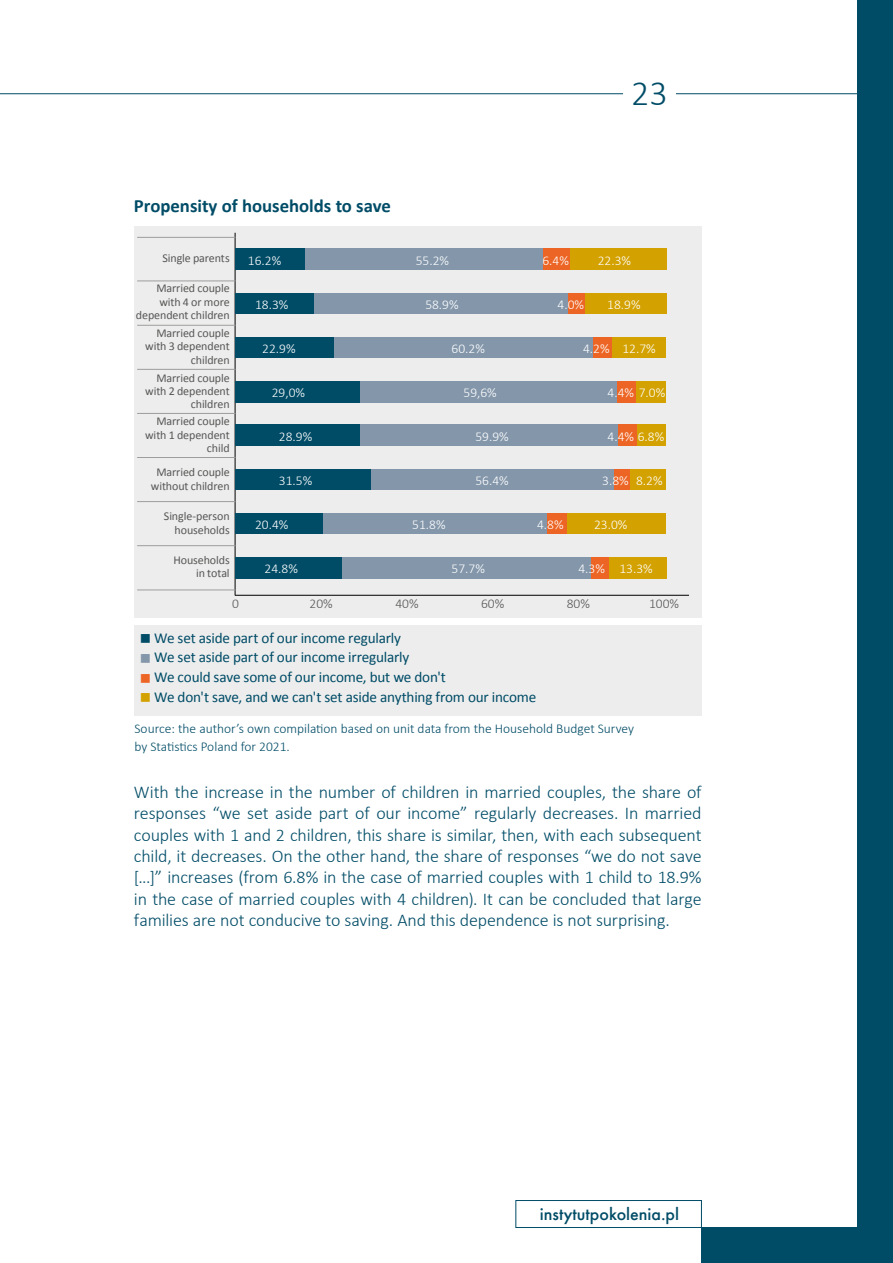
<style>
.page{position:relative;width:893px;height:1263px;background:#fff}
.page>*{position:absolute;margin:0;border:0;box-sizing:border-box;transform-origin:0 0}
.t1{font:300 36px "Calibri";color:#004c67}
.t2{font:700 18.75px "Calibri";color:#004c67}
.t3{font:300 18px/21.3px "Calibri";letter-spacing:-.005em;color:#004c67;text-align:justify}
.t4{font:500 18px "Futura PT";color:#004c67}
.t5{font:15.15px "Calibri";letter-spacing:-.01em;color:#004c67}
.t6{font:300 13.5px "Calibri";color:#fff}
.t7{font:300 13.5px/18px "Calibri";color:#004c67}
.t8{font:300 13.5px "Calibri";color:#575756}
.t9{font:12px/13.5px "Calibri";letter-spacing:-.01em;color:#575756;text-align:right}
.s1{color:#8396aa}
.s2{color:#ec6525}
.s3{color:#d3a100}
</style>
<div class="page">
<div style="left:857px;top:0;width:36px;height:1263px;background:#004c67"></div>
<div style="left:702px;top:1227px;width:191px;height:36px;background:#004c67"></div>
<hr style="left:0;top:93px;width:893px;height:1px;background:#004c67">
<div style="left:623px;top:64px;width:52px;height:56px;background:#fff"></div>
<div style="left:516px;top:1200px;width:186px;height:28px;border:1px solid #004c67"></div>
<div style="left:135px;top:226px;width:567px;height:391px;background:#ededed"></div>
<div style="left:135px;top:625px;width:567px;height:90px;background:#ededed"></div>
<hr style="left:235px;top:595px;width:454px;height:1px;background:#000">
<hr style="left:235px;top:233px;width:1px;height:362px;background:#000">
<hr style="left:137px;top:281px;width:99px;height:1px;background:#9d9d9c">
<hr style="left:137px;top:325px;width:99px;height:1px;background:#9d9d9c">
<hr style="left:137px;top:369px;width:99px;height:1px;background:#9d9d9c">
<hr style="left:137px;top:413px;width:99px;height:1px;background:#9d9d9c">
<hr style="left:137px;top:457px;width:99px;height:1px;background:#9d9d9c">
<hr style="left:137px;top:501px;width:99px;height:1px;background:#9d9d9c">
<hr style="left:137px;top:545px;width:99px;height:1px;background:#9d9d9c">
<hr style="left:137px;top:590px;width:99px;height:1px;background:#9d9d9c">
<hr style="left:137px;top:237px;width:99px;height:1px;background:#9d9d9c">
<div style="left:570px;top:249px;width:96px;height:21px;background:#d3a100"></div>
<div style="left:543px;top:249px;width:27px;height:21px;background:#ec6525"></div>
<div style="left:305px;top:249px;width:238px;height:21px;background:#8396aa"></div>
<div style="left:235px;top:249px;width:70px;height:21px;background:#004c67"></div>
<div style="left:585px;top:293px;width:81px;height:21px;background:#d3a100"></div>
<div style="left:568px;top:293px;width:17px;height:21px;background:#ec6525"></div>
<div style="left:314px;top:293px;width:254px;height:21px;background:#8396aa"></div>
<div style="left:235px;top:293px;width:79px;height:21px;background:#004c67"></div>
<div style="left:611px;top:337px;width:55px;height:21px;background:#d3a100"></div>
<div style="left:593px;top:337px;width:18px;height:21px;background:#ec6525"></div>
<div style="left:334px;top:337px;width:259px;height:21px;background:#8396aa"></div>
<div style="left:235px;top:337px;width:99px;height:21px;background:#004c67"></div>
<div style="left:636px;top:381px;width:30px;height:21px;background:#d3a100"></div>
<div style="left:617px;top:381px;width:19px;height:21px;background:#ec6525"></div>
<div style="left:360px;top:381px;width:257px;height:21px;background:#8396aa"></div>
<div style="left:235px;top:381px;width:125px;height:21px;background:#004c67"></div>
<div style="left:567px;top:513px;width:99px;height:21px;background:#d3a100"></div>
<div style="left:546px;top:513px;width:21px;height:21px;background:#ec6525"></div>
<div style="left:323px;top:513px;width:223px;height:21px;background:#8396aa"></div>
<div style="left:235px;top:513px;width:88px;height:21px;background:#004c67"></div>
<div style="left:609px;top:557px;width:57px;height:21px;background:#d3a100"></div>
<div style="left:590px;top:557px;width:19px;height:21px;background:#ec6525"></div>
<div style="left:342px;top:557px;width:248px;height:21px;background:#8396aa"></div>
<div style="left:235px;top:557px;width:107px;height:21px;background:#004c67"></div>
<div style="left:636px;top:425px;width:30px;height:21px;background:#d3a100"></div>
<div style="left:618px;top:425px;width:18px;height:21px;background:#ec6525"></div>
<div style="left:360px;top:425px;width:258px;height:21px;background:#8396aa"></div>
<div style="left:235px;top:425px;width:125px;height:21px;background:#004c67"></div>
<div style="left:630px;top:469px;width:35px;height:21px;background:#d3a100"></div>
<div style="left:614px;top:469px;width:16px;height:21px;background:#ec6525"></div>
<div style="left:371px;top:469px;width:243px;height:21px;background:#8396aa"></div>
<div style="left:235px;top:469px;width:136px;height:21px;background:#004c67"></div>
<p class="t2" style="left:134px;top:192px;width:258px">Propensity of households to save</p>
<h1 class="t1" style="left:631px;top:70px;width:38px">23</h1>
<p class="t9" style="left:162px;top:251px;width:69px">Single parents</p>
<p class="t9" style="left:136px;top:281px;width:95px">Married couple with 4 or more dependent children</p>
<p class="t9" style="left:145px;top:326px;width:86px">Married couple with 3 dependent children</p>
<p class="t9" style="left:145px;top:370px;width:86px">Married couple with 2 dependent children</p>
<p class="t9" style="left:145px;top:414px;width:86px">Married couple with 1 dependent child</p>
<p class="t9" style="left:151px;top:465px;width:80px;text-align:center">Married couple without children</p>
<p class="t9" style="left:164px;top:509px;width:67px">Single-person households</p>
<p class="t9" style="left:173px;top:552px;width:58px">Households in total</p>
<p class="t6" style="left:248px;top:252px;width:35px">16.2%</p>
<p class="t6" style="left:416px;top:252px;width:35px">55.2%</p>
<p class="t6" style="left:542px;top:252px;width:28px">6.4%</p>
<p class="t6" style="left:598px;top:252px;width:35px">22.3%</p>
<p class="t6" style="left:255px;top:296px;width:35px">18.3%</p>
<p class="t6" style="left:425px;top:296px;width:35px">58.9%</p>
<p class="t6" style="left:558px;top:296px;width:28px">4.0%</p>
<p class="t6" style="left:607px;top:296px;width:35px">18.9%</p>
<p class="t6" style="left:262px;top:340px;width:35px">22.9%</p>
<p class="t6" style="left:452px;top:340px;width:35px">60.2%</p>
<p class="t6" style="left:583px;top:340px;width:74px">4.2% 12.7%</p>
<p class="t6" style="left:272px;top:384px;width:35px">29,0%</p>
<p class="t6" style="left:463px;top:384px;width:35px">59,6%</p>
<p class="t6" style="left:608px;top:384px;width:59px">4.4% 7.0%</p>
<p class="t6" style="left:279px;top:428px;width:35px">28.9%</p>
<p class="t6" style="left:475px;top:428px;width:35px">59.9%</p>
<p class="t6" style="left:608px;top:428px;width:58px">4.4% 6.8%</p>
<p class="t6" style="left:279px;top:472px;width:35px">31.5%</p>
<p class="t6" style="left:475px;top:472px;width:35px">56.4%</p>
<p class="t6" style="left:602px;top:472px;width:62px">3.8% 8.2%</p>
<p class="t6" style="left:255px;top:516px;width:35px">20.4%</p>
<p class="t6" style="left:412px;top:516px;width:35px">51.8%</p>
<p class="t6" style="left:537px;top:516px;width:28px">4.8%</p>
<p class="t6" style="left:594px;top:516px;width:35px">23.0%</p>
<p class="t6" style="left:265px;top:560px;width:35px">24.8%</p>
<p class="t6" style="left:452px;top:560px;width:35px">57.7%</p>
<p class="t6" style="left:578px;top:560px;width:76px">4.3% 13.3%</p>
<p class="t8" style="left:232px;top:595px;width:8px">0</p>
<p class="t8" style="left:310px;top:595px;width:25px">20%</p>
<p class="t8" style="left:395px;top:595px;width:25px">40%</p>
<p class="t8" style="left:481px;top:595px;width:25px">60%</p>
<p class="t8" style="left:567px;top:595px;width:25px">80%</p>
<p class="t8" style="left:649px;top:595px;width:32px">100%</p>
<p class="t5" style="left:140px;top:628px;width:263px">■ We set aside part of our income regularly</p>
<p class="t5" style="left:140px;top:648px;width:271px"><span class="s1">■</span> We set aside part of our income irregularly</p>
<p class="t5" style="left:140px;top:667px;width:308px"><span class="s2">■</span> We could save some of our income, but we don't</p>
<p class="t5" style="left:140px;top:687px;width:398px"><span class="s3">■</span> We don't save, and we can't set aside anything from our income</p>
<p class="t7" style="left:135px;top:719px;width:501px">Source: the author’s own compilation based on unit data from the Household Budget Survey by Statistics Poland for 2021.</p>
<p class="t3" style="left:134px;top:781px;width:569px">With the increase in the number of children in married couples, the share of responses “we set aside part of our income” regularly decreases. In married couples with 1 and 2 children, this share is similar, then, with each subsequent child, it decreases. On the other hand, the share of responses “we do not save [...]” increases (from 6.8% in the case of married couples with 1 child to 18.9% in the case of married couples with 4 children). It can be concluded that large families are not conducive to saving. And this dependence is not surprising.</p>
<p class="t4" style="left:540px;top:1203px;width:141px">instytutpokolenia.pl</p>
</div>
